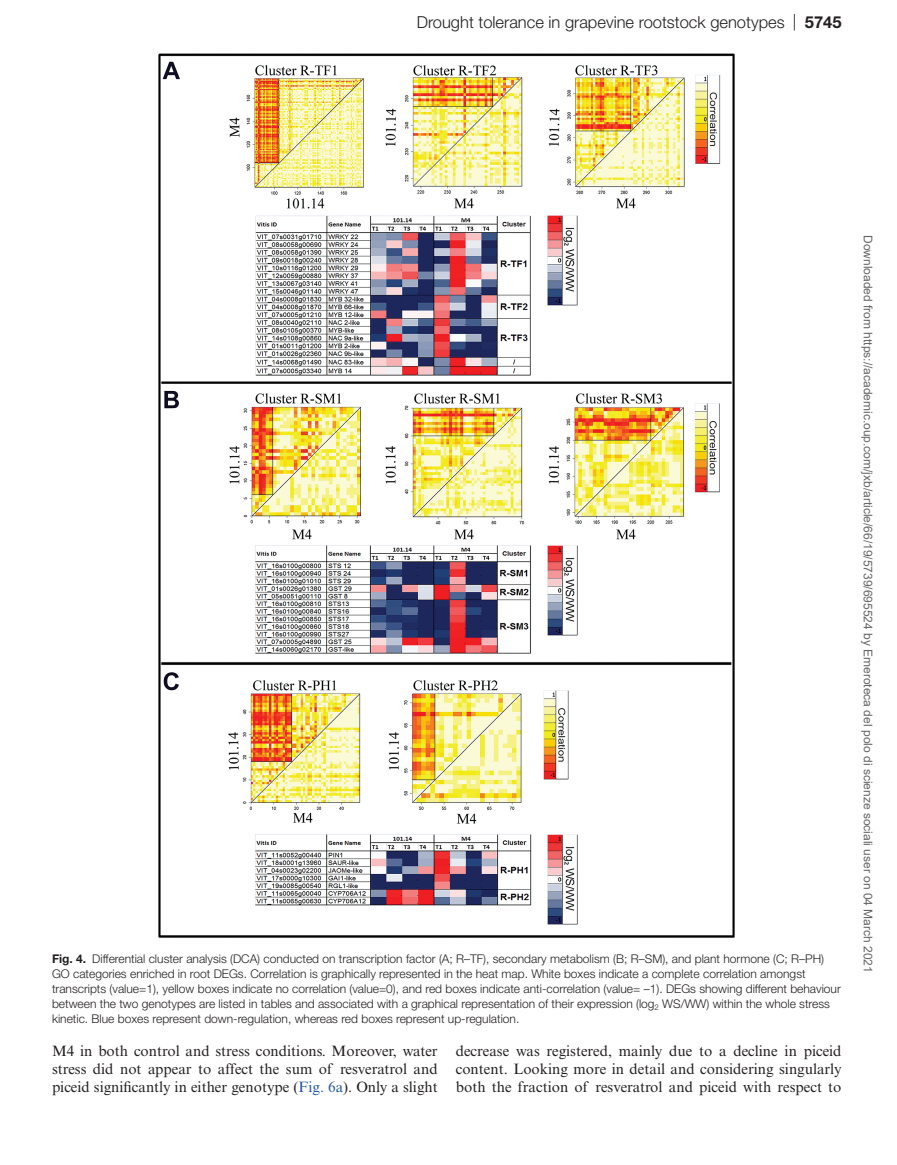
<style>
.page{position:relative;width:897px;height:1165px;background:#fff}
.page>*{position:absolute;margin:0;border:0;box-sizing:border-box;transform-origin:0 0}
.t1{font:300 16.5px "Helvetica Neue LT Std";color:#231f20}
.t2{font:15px/18px "Times New Roman MT Std";color:#231f20;text-align:justify}
.t3{font:300 12px/15px "Helvetica Neue LT Std";color:#231f20}
.t4{font:12px "Arial";color:#666}
.s1{font-weight:700}
.s2{color:#1e56a6}
</style>
<div class="page">
<img style="left:158px;top:53px;width:577px;height:885px">
<h1 class="t1" style="left:416px;top:12px;width:426px">Drought tolerance in grapevine rootstock genotypes | <span class="s1">5745</span></h1>
<p class="t3" style="left:52px;top:950px;width:790px"><span class="s1">Fig. 4.</span> Differential cluster analysis (DCA) conducted on transcription factor (A; R–TF), secondary metabolism (B; R–SM), and plant hormone (C; R–PH)<br>GO categories enriched in root DEGs. Correlation is graphically represented in the heat map. White boxes indicate a complete correlation amongst transcripts (value=1), yellow boxes indicate no correlation (value=0), and red boxes indicate anti-correlation (value= –1). DEGs showing different behaviour between the two genotypes are listed in tables and associated with a graphical representation of their expression (log<sub>2</sub> WS/WW) within the whole stress kinetic. Blue boxes represent down-regulation, whereas red boxes represent up-regulation.</p>
<p class="t2" style="left:52px;top:1041px;width:387px">M4 in both control and stress conditions. Moreover, water stress did not appear to affect the sum of resveratrol and piceid significantly in either genotype (<span class="s2">Fig. 6a</span>). Only a slight</p>
<p class="t2" style="left:455px;top:1041px;width:387px">decrease was registered, mainly due to a decline in piceid content. Looking more in detail and considering singularly both the fraction of resveratrol and piceid with respect to</p>
<p class="t4" style="left:872px;top:235px;width:739px;rotate:90deg">Downloaded from https://academic.oup.com/jxb/article/66/19/5739/695524 by Emeroteca del polo di scienze sociali user on 04 March 2021</p>
</div>
